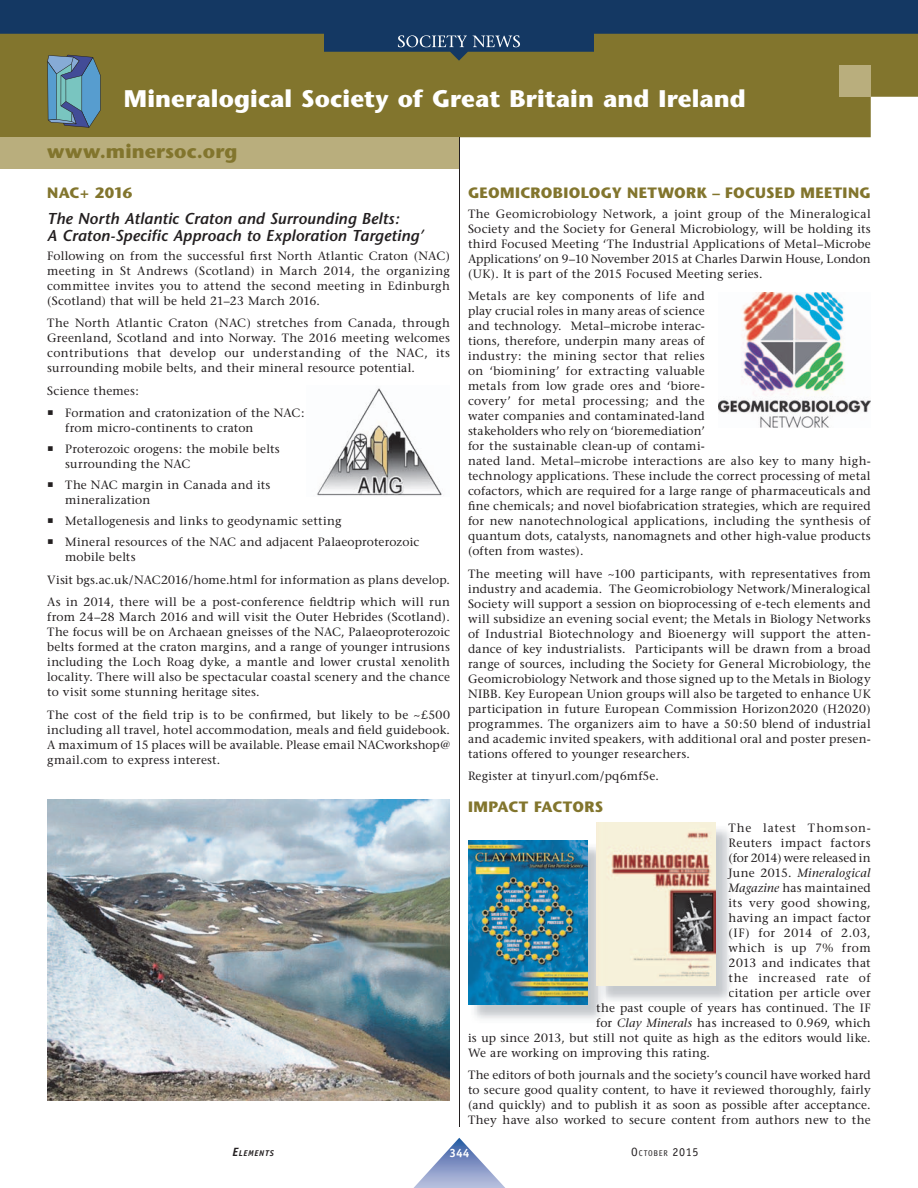
<style>
.page{position:relative;width:918px;height:1188px;background:#fff}
.page>*{position:absolute;margin:0;border:0;box-sizing:border-box;transform-origin:0 0}
.t1{font:700 24px "Stone Sans";letter-spacing:.005em;color:#fff}
.t2{font:700 19.5px "Stone Sans";letter-spacing:.005em;color:#82752d}
.t3{font:italic 600 15.75px/17.2px "Stone Sans";letter-spacing:.005em;color:#231f20}
.t4{font:700 15px "Stone Sans";letter-spacing:.02em;color:#82752d}
.t5{font:12px/15px "Stone Serif";letter-spacing:.015em;color:#231f20;text-align:justify}
.t6{font:12px "Stone Serif";letter-spacing:.035em;color:#231f20}
.t7{font:12px "Stone Serif";letter-spacing:.055em;color:#231f20}
.t8{font:italic 12px "Stone Serif";letter-spacing:.015em;color:#231f20}
.t9{font:12px "Stone Serif";letter-spacing:.04em;color:#231f20}
.t10{font:700 12px "Officina Sans";color:#fff}
.t11{font:8.4px "Officina Sans";letter-spacing:.085em;color:#231f20}
.t12{font:italic 700 8.4px "Officina Sans";letter-spacing:.08em;color:#231f20}
.s1{font-style:normal}
.s2{font-style:italic}
.s3{font-size:12px}
</style>
<div class="page">
<div style="left:0;top:61px;width:918px;height:76px;background:#82752d"></div>
<div style="left:0;top:137px;width:459px;height:32px;background:#b9ae7d"></div>
<div style="left:839px;top:65px;width:32px;height:32px;background:#b9ae7d"></div>
<svg style="left:47px;top:61px;width:54px;height:67px;background:#5f8fa7"></svg>
<hr style="left:61px;top:75px;width:1px;height:31px;background:#231f20">
<hr style="left:459px;top:137px;width:1px;height:990px;background:#231f20">
<img style="left:471px;top:843px;width:128px;height:176px">
<img style="left:468px;top:841px;width:119px;height:163px">
<img style="left:718px;top:292px;width:153px;height:135px">
<img style="left:606px;top:825px;width:124px;height:176px">
<svg style="left:728px;top:838px;width:2px;height:129px"></svg>
<svg style="left:729px;top:988px;width:1px;height:12px"></svg>
<svg style="left:597px;top:1003px;width:6px;height:16px"></svg>
<img style="left:596px;top:823px;width:119px;height:163px">
<img style="left:47px;top:799px;width:403px;height:302px">
<img style="left:317px;top:388px;width:125px;height:108px">
<svg style="left:0;top:0;width:918px;height:61px;background:#3c4e4f"></svg>
<svg style="left:398px;top:35px;width:122px;height:12px"></svg>
<svg style="left:413px;top:1138px;width:92px;height:50px"></svg>
<h1 class="t1" style="left:124px;top:89px;width:624px">Mineralogical Society of Great Britain and Ireland</h1>
<h2 class="t2" style="left:47px;top:143px;width:192px">www.minersoc.org</h2>
<p class="t4" style="left:47px;top:187px;width:87px">NAC+ 2016</p>
<h3 class="t3" style="left:47px;top:212px;width:378px">The North Atlantic Craton and Surrounding Belts:<br>A Craton-Specific Approach to Exploration Targeting’</h3>
<p class="t5" style="left:47px;top:249px;width:404px">Following on from the successful first North Atlantic Craton (NAC) meeting in St Andrews (Scotland) in March 2014, the organizing committee invites you to attend the second meeting in Edinburgh (Scotland) that will be held 21–23 March 2016.</p>
<p class="t5" style="left:47px;top:316px;width:404px">The North Atlantic Craton (NAC) stretches from Canada, through Greenland, Scotland and into Norway. The 2016 meeting welcomes contributions that develop our understanding of the NAC, its surrounding mobile belts, and their mineral resource potential.</p>
<p class="t5" style="left:65px;top:380px;width:241px;line-height:22.5px;text-indent:-18px">Science themes:<br>Formation and cratonization of the NAC:</p>
<p class="t5" style="left:65px;top:418px;width:216px;line-height:21px">from micro-continents to craton<br>Proterozoic orogens: the mobile belts</p>
<p class="t5" style="left:65px;top:454px;width:207px;line-height:21px">surrounding the NAC<br>The NAC margin in Canada and its</p>
<p class="t5" style="left:65px;top:490px;width:355px;line-height:21px;text-align:left">mineralization<br>Metallogenesis and links to geodynamic setting<br>Mineral resources of the NAC and adjacent Palaeoproterozoic</p>
<p class="t5" style="left:47px;top:547px;width:404px;line-height:22.5px;text-align:left;text-indent:18px">mobile belts<br>Visit bgs.ac.uk/NAC2016/home.html for information as plans develop.<br>As in 2014, there will be a post-conference fieldtrip which will run</p>
<p class="t5" style="left:47px;top:610px;width:404px">from 24–28 March 2016 and will visit the Outer Hebrides (Scotland).<br>The focus will be on Archaean gneisses of the NAC, Palaeoproterozoic belts formed at the craton margins, and a range of younger intrusions including the Loch Roag dyke, a mantle and lower crustal xenolith locality. There will also be spectacular coastal scenery and the chance to visit some stunning heritage sites.</p>
<p class="t5" style="left:47px;top:708px;width:404px">The cost of the field trip is to be confirmed, but likely to be ~£500 including all travel, hotel accommodation, meals and field guidebook.<br>A maximum of 15 places will be available. Please email NACworkshop@ gmail.com to express interest.</p>
<p class="t4" style="left:468px;top:187px;width:404px">GEOMICROBIOLOGY NETWORK – FOCUSED MEETING</p>
<p class="t5" style="left:468px;top:207px;width:404px">The Geomicrobiology Network, a joint group of the Mineralogical Society and the Society for General Microbiology, will be holding its third Focused Meeting ‘The Industrial Applications of Metal–Microbe Applications’ on 9–10 November 2015 at Charles Darwin House, London (UK). It is part of the 2015 Focused Meeting series.</p>
<p class="t5" style="left:468px;top:289px;width:404px;text-align:left">Metals are key components of life and<br>play crucial roles in many areas of science<br>and technology. Metal–microbe interac-<br>tions, therefore, underpin many areas of<br>industry: the mining sector that relies<br>on ‘biomining’ for extracting valuable<br>metals from low grade ores and ‘biore-<br>covery’ for metal processing; and the<br>water companies and contaminated-land<br>stakeholders who rely on ‘bioremediation’<br>for the sustainable clean-up of contami-<br>nated land. Metal–microbe interactions are also key to many high&shy;technology applications. These include the correct processing of metal cofactors, which are required for a large range of pharmaceuticals and fine chemicals; and novel biofabrication strategies, which are required for new nanotechnological applications, including the synthesis of quantum dots, catalysts, nanomagnets and other high-value products (often from wastes).</p>
<p class="t5" style="left:468px;top:567px;width:404px">The meeting will have ~100 participants, with representatives from industry and academia. The Geomicrobiology Network/Mineralogical Society will support a session on bioprocessing of e-tech elements and will subsidize an evening social event; the Metals in Biology Networks of Industrial Biotechnology and Bioenergy will support the atten&shy;dance of key industrialists. Participants will be drawn from a broad range of sources, including the Society for General Microbiology, the Geomicrobiology Network and those signed up to the Metals in Biology NIBB. Key European Union groups will also be targeted to enhance UK participation in future European Commission Horizon2020 (H2020) programmes. The organizers aim to have a 50:50 blend of industrial and academic invited speakers, with additional oral and poster presen&shy;tations offered to younger researchers.</p>
<p class="t5" style="left:468px;top:769px;width:193px">Register at tinyurl.com/pq6mf5e.</p>
<p class="t4" style="left:468px;top:801px;width:137px">IMPACT FACTORS</p>
<p class="t7" style="left:729px;top:823px;width:144px">The latest Thomson-</p>
<p class="t9" style="left:729px;top:838px;width:144px">Reuters impact factors</p>
<p class="t5" style="left:729px;top:851px;width:144px">(for 2014) were released in</p>
<p class="t8" style="left:729px;top:868px;width:144px"><span class="s1">June 2015.</span> Mineralogical</p>
<p class="t5" style="left:729px;top:881px;width:144px"><span class="s2">Magazine</span> has maintained</p>
<p class="t6" style="left:729px;top:898px;width:144px">its very good showing,</p>
<p class="t5" style="left:729px;top:911px;width:144px">having an impact factor</p>
<p class="t6" style="left:729px;top:928px;width:144px">(IF) for 2014 of 2.03,</p>
<p class="t6" style="left:729px;top:943px;width:144px">which is up 7% from</p>
<p class="t5" style="left:729px;top:956px;width:144px">2013 and indicates that</p>
<p class="t7" style="left:729px;top:973px;width:144px">the increased rate of</p>
<p class="t5" style="left:729px;top:986px;width:144px">citation per article over</p>
<p class="t5" style="left:596px;top:1001px;width:276px">the pas coup e o years has continued. The IF</p>
<p class="t5" style="left:596px;top:1016px;width:276px">for <span class="s2">Clay Minerals</span> has increased to 0.969, which</p>
<p class="t5" style="left:468px;top:1031px;width:404px">is up since 2013, but still not quite as high as the editors would like.</p>
<p class="t5" style="left:468px;top:1046px;width:244px">We are working on improving this rating.</p>
<p class="t5" style="left:468px;top:1069px;width:404px">The editors of both journals and the society’s council have worked hard to secure good quality content, to have it reviewed thoroughly, fairly (and quickly) and to publish it as soon as possible after acceptance.<br>They have also worked to secure content from authors new to the</p>
<p class="t5" style="left:639px;top:1001px;width:6px">t</p>
<p class="t5" style="left:676px;top:1001px;width:5px">l</p>
<p class="t5" style="left:698px;top:1001px;width:6px">f</p>
<p class="t12" style="left:232px;top:1150px;width:43px"><span class="s3">E</span>LEMENTS</p>
<p class="t10" style="left:449px;top:1149px;width:22px">344</p>
<p class="t11" style="left:631px;top:1150px;width:69px"><span class="s3">O</span>CTOBER <span class="s3">2015</span></p>
</div>
